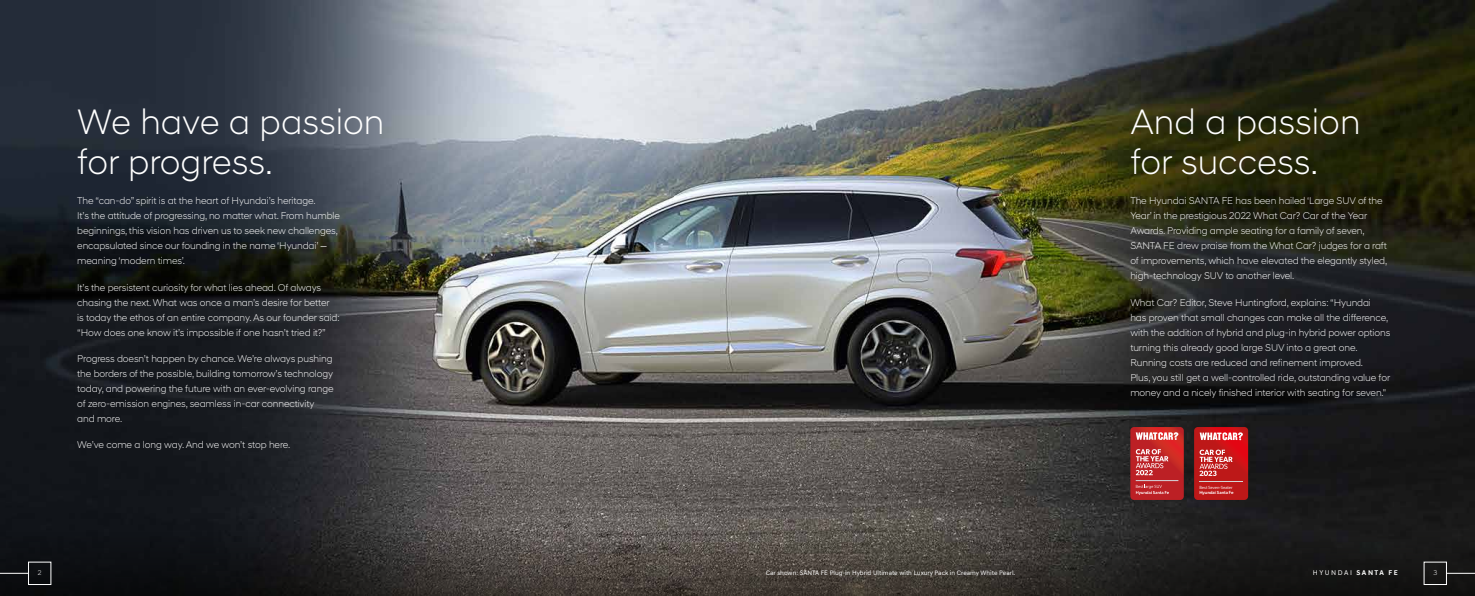
<style>
.page{position:relative;width:1475px;height:596px;background:#fff}
.page>*{position:absolute;margin:0;border:0;box-sizing:border-box;transform-origin:0 0}
.t1{font:300 36px/40px "Hyundai Sans Head";color:#fff}
.t2{font:300 10px/15px "Hyundai Sans Head";letter-spacing:-.01em;color:#fff}
.t3{font:7px "Hyundai Sans Text";letter-spacing:.22em;color:#fff}
.t4{font:300 7px "Hyundai Sans Head";color:#fff}
.t5{font:6.5px "Hyundai Sans Text";color:#fff}
.t6{font:4.5px "Gibson";letter-spacing:-.005em;color:#fff}
.t7{font:500 4.5px "Gibson";letter-spacing:-.005em;color:#fff}
.s1{font-family:"Hyundai Sans Text";font-weight:400;font-size:8.2px}
.s2{font-weight:700}
</style>
<div class="page">
<img style="left:0;top:0;width:1474px;height:530px">
<svg style="left:1193px;top:427px;width:54px;height:72px;background:#c73334"></svg>
<svg style="left:1130px;top:427px;width:53px;height:72px;background:#c94244"></svg>
<svg style="left:0;top:530px;width:1474px;height:65px;background:#2f2d2b"></svg>
<svg style="left:1446px;top:572px;width:28px;height:1px"></svg>
<svg style="left:0;top:572px;width:28px;height:1px"></svg>
<h1 class="t1" style="left:77px;top:101px;width:308px">We have a passion for progress.</h1>
<p class="t2" style="left:77px;top:193px;width:264px">The “can-do” spirit is at the heart of Hyundai’s heritage.<br>It’s the attitude of progressing, no matter what. From humble beginnings, this vision has driven us to seek new challenges, encapsulated since our founding in the name ‘Hyundai’ <span class="s1">— </span>meaning ‘modern times’.</p>
<p class="t2" style="left:77px;top:279px;width:264px">It’s the persistent curiosity for what lies ahead. Of always chasing the next. What was once a man’s desire for better<br>is today the ethos of an entire company. As our founder said: “How does one know it’s impossible if one hasn’t tried it?”</p>
<p class="t2" style="left:77px;top:351px;width:258px">Progress doesn’t happen by chance. We’re always pushing the borders of the possible, building tomorrow’s technology today, and powering the future with an ever-evolving range of zero-emission engines, seamless in-car connectivity and more.</p>
<p class="t2" style="left:77px;top:437px;width:214px">We’ve come a long way. And we won’t stop here.</p>
<h1 class="t1" style="left:1130px;top:101px;width:232px">And a passion for success.</h1>
<p class="t2" style="left:1130px;top:193px;width:258px">The Hyundai SANTA FE has been hailed ‘Large SUV of the Year’ in the prestigious 2022 What Car? Car of the Year Awards. Providing ample seating for a family of seven, SANTA FE drew praise from the What Car? judges for a raft of improvements, which have elevated the elegantly styled, high-technology SUV to another level.</p>
<p class="t2" style="left:1130px;top:294px;width:261px">What Car? Editor, Steve Huntingford, explains: “Hyundai<br>has proven that small changes can make all the difference, with the addition of hybrid and plug-in hybrid power options turning this already good large SUV into a great one.<br>Running costs are reduced and refinement improved.<br>Plus, you still get a well-controlled ride, outstanding value for money and a nicely finished interior with seating for seven."</p>
<p class="t6" style="left:1199px;top:484px;width:35px">Best Seven-Seater</p>
<p class="t7" style="left:1199px;top:489px;width:36px">Hyundai Santa Fe</p>
<p class="t4" style="left:38px;top:568px;width:5px">2</p>
<p class="t5" style="left:765px;top:568px;width:251px">Car shown: SANTA FE Plug-in Hybrid Ultimate with Luxury Pack in Creamy White Pearl.</p>
<p class="t3" style="left:1312px;top:568px;width:86px">HYUNDAI <span class="s2">SANTA FE</span></p>
<p class="t4" style="left:1432px;top:568px;width:5px">3</p>
</div>
